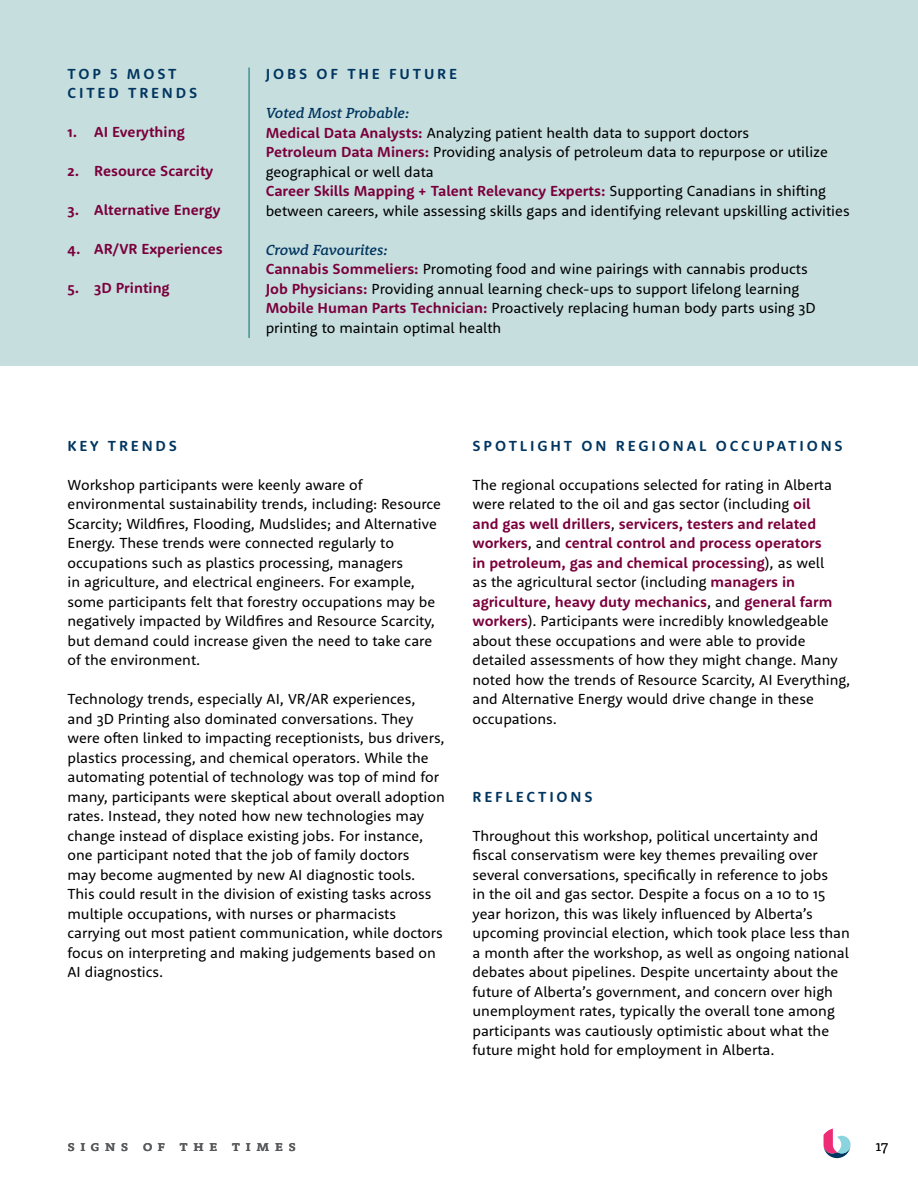
<style>
.page{position:relative;width:918px;height:1188px;background:#fff}
.page>*{position:absolute;margin:0;border:0;box-sizing:border-box;transform-origin:0 0}
.t1{font:15px/19.5px "Rooney Sans";color:#000}
.t2{font:700 15px/19.5px "Rooney Sans";letter-spacing:.19em;color:#00355f}
.t3{font:700 15px "Rooney Sans";color:#7a003c}
.t4{font:italic 500 15px "Rooney Pro";color:#00355f}
.t5{font:500 15px "Rooney Pro";letter-spacing:.345em;color:#58595b}
.t6{font:300 15px "Rooney Pro";color:#000}
.s1{font-weight:700;color:#7a003c}
</style>
<div class="page">
<div style="left:0;top:0;width:918px;height:365px;background:#c7dedf"></div>
<svg style="left:824px;top:1129px;width:27px;height:29px"></svg>
<hr style="left:249px;top:68px;width:1px;height:270px;background:#006b6e">
<p class="t2" style="left:68px;top:63px;width:131px">TOP 5 MOST<br>CITED TRENDS</p>
<p class="t3" style="left:67px;top:122px;width:119px">1. AI Everything</p>
<p class="t3" style="left:67px;top:161px;width:147px">2. Resource Scarcity</p>
<p class="t3" style="left:67px;top:200px;width:155px">3. Alternative Energy</p>
<p class="t3" style="left:67px;top:239px;width:157px">4. AR/VR Experiences</p>
<p class="t3" style="left:67px;top:278px;width:104px">5. 3D Printing</p>
<p class="t2" style="left:266px;top:64px;width:193px">JOBS OF THE FUTURE</p>
<p class="t4" style="left:266px;top:103px;width:145px">Voted Most Probable:</p>
<p class="t1" style="left:266px;top:122px;width:585px"><span class="s1">Medical Data Analysts:</span> Analyzing patient health data to support doctors<br><span class="s1">Petroleum Data Miners:</span> Providing analysis of petroleum data to repurpose or utilize geographical or well data<br><span class="s1">Career Skills Mapping + Talent Relevancy Experts:</span> Supporting Canadians in shifting between careers, while assessing skills gaps and identifying relevant upskilling activities</p>
<p class="t4" style="left:266px;top:240px;width:123px">Crowd Favourites:</p>
<p class="t1" style="left:266px;top:259px;width:552px"><span class="s1">Cannabis Sommeliers:</span> Promoting food and wine pairings with cannabis products <span class="s1">Job Physicians:</span> Providing annual learning check-ups to support lifelong learning <span class="s1">Mobile Human Parts Technician:</span> Proactively replacing human body parts using 3D printing to maintain optimal health</p>
<p class="t2" style="left:68px;top:435px;width:111px">KEY TRENDS</p>
<p class="t1" style="left:68px;top:474px;width:375px">Workshop participants were keenly aware of environmental sustainability trends, including: Resource Scarcity; Wildfires, Flooding, Mudslides; and Alternative Energy. These trends were connected regularly to occupations such as plastics processing, managers<br>in agriculture, and electrical engineers. For example, some participants felt that forestry occupations may be negatively impacted by Wildfires and Resource Scarcity, but demand could increase given the need to take care of the environment.</p>
<p class="t1" style="left:68px;top:689px;width:379px">Technology trends, especially AI, VR/AR experiences,<br>and 3D Printing also dominated conversations. They were often linked to impacting receptionists, bus drivers, plastics processing, and chemical operators. While the automating potential of technology was top of mind for many, participants were skeptical about overall adoption rates. Instead, they noted how new technologies may change instead of displace existing jobs. For instance, one participant noted that the job of family doctors<br>may become augmented by new AI diagnostic tools.<br>This could result in the division of existing tasks across multiple occupations, with nurses or pharmacists carrying out most patient communication, while doctors focus on interpreting and making judgements based on AI diagnostics.</p>
<p class="t2" style="left:473px;top:435px;width:372px">SPOTLIGHT ON REGIONAL OCCUPATIONS</p>
<p class="t1" style="left:473px;top:474px;width:379px">The regional occupations selected for rating in Alberta were related to the oil and gas sector (including <span class="s1">oil<br>and gas well drillers</span>, <span class="s1">servicers, testers and related workers</span>, and <span class="s1">central control and process operators<br>in petroleum, gas and chemical processing</span>), as well<br>as the agricultural sector (including <span class="s1">managers in agriculture</span>, <span class="s1">heavy duty mechanics</span>, and <span class="s1">general farm workers</span>). Participants were incredibly knowledgeable about these occupations and were able to provide detailed assessments of how they might change. Many noted how the trends of Resource Scarcity, AI Everything, and Alternative Energy would drive change in these occupations.</p>
<p class="t2" style="left:473px;top:786px;width:122px">REFLECTIONS</p>
<p class="t1" style="left:473px;top:825px;width:379px">Throughout this workshop, political uncertainty and fiscal conservatism were key themes prevailing over several conversations, specifically in reference to jobs<br>in the oil and gas sector. Despite a focus on a 10 to 15 year horizon, this was likely influenced by Alberta’s upcoming provincial election, which took place less than a month after the workshop, as well as ongoing national debates about pipelines. Despite uncertainty about the future of Alberta’s government, and concern over high unemployment rates, typically the overall tone among participants was cautiously optimistic about what the future might hold for employment in Alberta.</p>
<p class="t5" style="left:68px;top:1136px;width:230px">Signs of the Times</p>
<p class="t6" style="left:876px;top:1136px;width:14px">17</p>
<p class="t5" style="left:80px;top:1136px;width:139px">IGNS OF THE</p>
<p class="t5" style="left:246px;top:1136px;width:52px">IMES</p>
</div>
